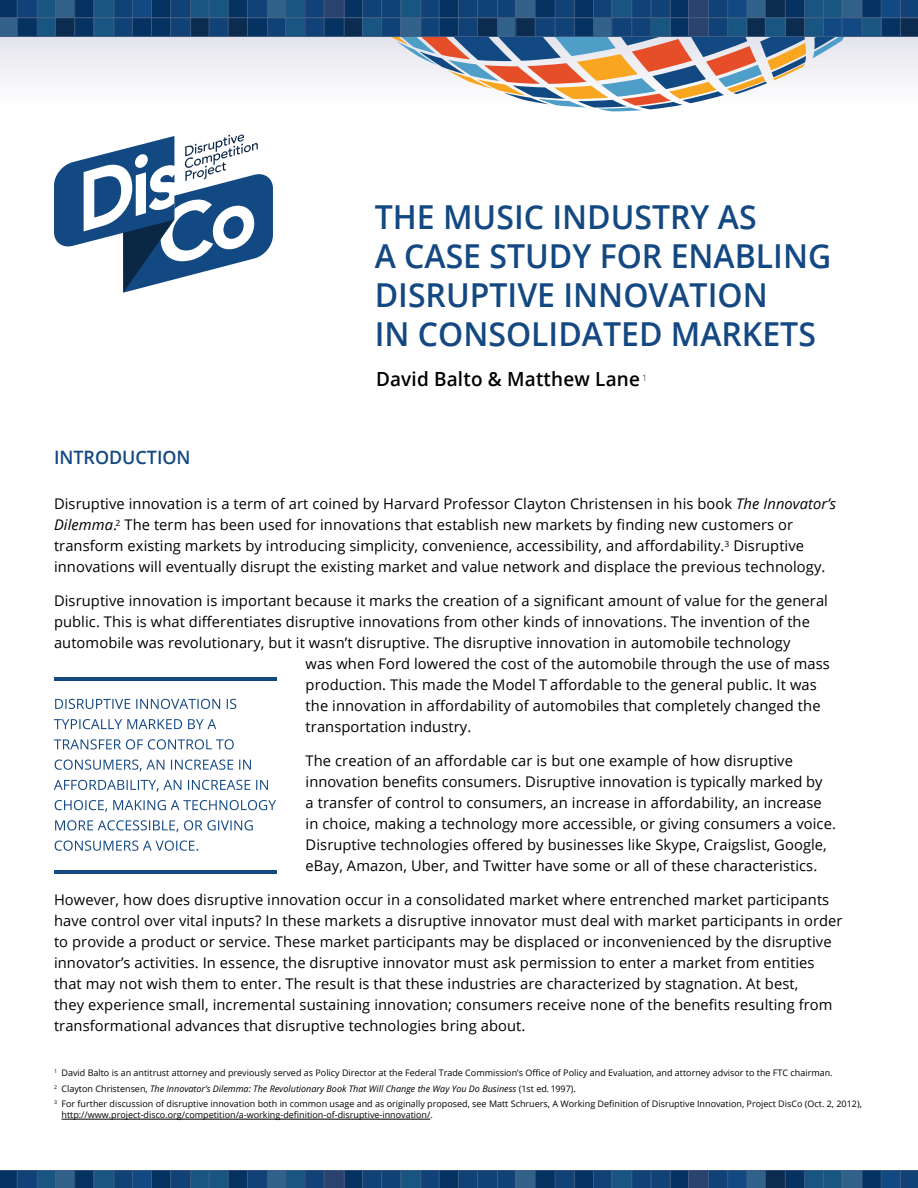
<style>
.page{position:relative;width:918px;height:1188px;background:#fff}
.page>*{position:absolute;margin:0;border:0;box-sizing:border-box;transform-origin:0 0}
.t1{font:600 33px/39px "Open Sans";color:#144882}
.Body_Text{font:600 19.5px "Open Sans";letter-spacing:.01em;color:#000}
.Heading_1{font:600 18.45px "Open Sans";color:#144882}
.Body_One{font:14.7px/21px "Open Sans";letter-spacing:.005em;color:#000}
.Footnote_Regular{font:9px/11.2px "Open Sans";color:#000}
.Footnote_Regular-2{font:italic 9px "Open Sans";color:#000}
.Body_Text-2{font:300 8.7px "Open Sans";color:#000}
.s1{font-style:italic}
.s2{font-style:normal}
</style>
<div class="page">
<svg style="left:54px;top:135px;width:219px;height:158px"></svg>
<svg style="left:0;top:1170px;width:918px;height:18px;background:#174776"></svg>
<svg style="left:55px;top:841px;width:143px;height:10px"></svg>
<svg style="left:55px;top:820px;width:198px;height:12px"></svg>
<svg style="left:55px;top:800px;width:221px;height:12px"></svg>
<svg style="left:54px;top:780px;width:214px;height:12px"></svg>
<svg style="left:55px;top:760px;width:196px;height:11px"></svg>
<svg style="left:54px;top:739px;width:180px;height:11px"></svg>
<svg style="left:54px;top:719px;width:162px;height:10px"></svg>
<svg style="left:55px;top:699px;width:181px;height:10px"></svg>
<hr style="left:54px;top:677px;width:222px;height:3px;background:#144882">
<hr style="left:54px;top:870px;width:222px;height:3px;background:#144882">
<hr style="left:62px;top:1119px;width:368px;height:1px;background:#000">
<svg style="left:0;top:0;width:918px;height:111px"></svg>
<p class="t1" style="left:375px;top:197px;width:458px">THE MUSIC INDUSTRY AS<br>A CASE STUDY FOR ENABLING<br>DISRUPTIVE INNOVATION<br>IN CONSOLIDATED MARKETS</p>
<p class="Body_Text" style="left:376px;top:366px;width:265px">David Balto &amp; Matthew Lane</p>
<p class="Body_Text-2" style="left:642px;top:372px;width:6px">1</p>
<p class="Heading_1" style="left:54px;top:445px;width:138px">INTRODUCTION</p>
<p class="Body_One" style="left:54px;top:493px;width:784px">Disruptive innovation is a term of art coined by Harvard Professor Clayton Christensen in his book <span class="s1">The Innovator’s Dilemma</span>.<sup>2</sup> The term has been used for innovations that establish new markets by finding new customers or transform existing markets by introducing simplicity, convenience, accessibility, and affordability.<sup>3</sup> Disruptive innovations will eventually disrupt the existing market and value network and displace the previous technology.</p>
<p class="Body_One" style="left:54px;top:590px;width:776px">Disruptive innovation is important because it marks the creation of a significant amount of value for the general</p>
<p class="Body_One" style="left:54px;top:611px;width:757px">public. This is what differentiates disruptive innovations from other kinds of innovations. The invention of the</p>
<p class="Body_One" style="left:54px;top:632px;width:738px">automobile was revolutionary, but it wasn’t disruptive. The disruptive innovation in automobile technology</p>
<p class="Body_One" style="left:306px;top:653px;width:526px">was when Ford lowered the cost of the automobile through the use of mass</p>
<p class="Body_One" style="left:306px;top:674px;width:513px">production. This made the Model T affordable to the general public. It was</p>
<p class="Body_One" style="left:306px;top:695px;width:516px">the innovation in affordability of automobiles that completely changed the</p>
<p class="Body_One" style="left:306px;top:716px;width:167px">transportation industry.</p>
<p class="Body_One" style="left:306px;top:750px;width:532px">The creation of an affordable car is but one example of how disruptive innovation benefits consumers. Disruptive innovation is typically marked by<br>a transfer of control to consumers, an increase in affordability, an increase in choice, making a technology more accessible, or giving consumers a voice.<br>Disruptive technologies offered by businesses like Skype, Craigslist, Google, eBay, Amazon, Uber, and Twitter have some or all of these characteristics.</p>
<p class="Body_One" style="left:54px;top:889px;width:790px">However, how does disruptive innovation occur in a consolidated market where entrenched market participants have control over vital inputs? In these markets a disruptive innovator must deal with market participants in order to provide a product or service. These market participants may be displaced or inconvenienced by the disruptive innovator’s activities. In essence, the disruptive innovator must ask permission to enter a market from entities that may not wish them to enter. The result is that these industries are characterized by stagnation. At best,<br>they experience small, incremental sustaining innovation; consumers receive none of the benefits resulting from transformational advances that disruptive technologies bring about.</p>
<p class="Footnote_Regular" style="left:54px;top:1067px;width:780px"><sup>1</sup> David Balto is an antitrust attorney and previously served as Policy Director at the Federal Trade Commission’s Office of Policy and Evaluation, and attorney advisor to the FTC chairman.</p>
<p class="Footnote_Regular-2" style="left:54px;top:1082px;width:523px"><sup>2</sup> <span class="s2">Clayton Christensen,</span> The Innovator’s Dilemma: The Revolutionary Book That Will Change the Way You Do Business <span class="s2">(1st ed. 1997).</span></p>
<p class="Footnote_Regular" style="left:62px;top:1098px;width:802px;text-indent:-8px"><sup>3</sup> For further discussion of disruptive innovation both in common usage and as originally proposed, see Matt Schruers, A Working Definition of Disruptive Innovation, Project DisCo (Oct. 2, 2012), http://www.project-disco.org/competition/a-working-definition-of-disruptive-innovation/.</p>
</div>
